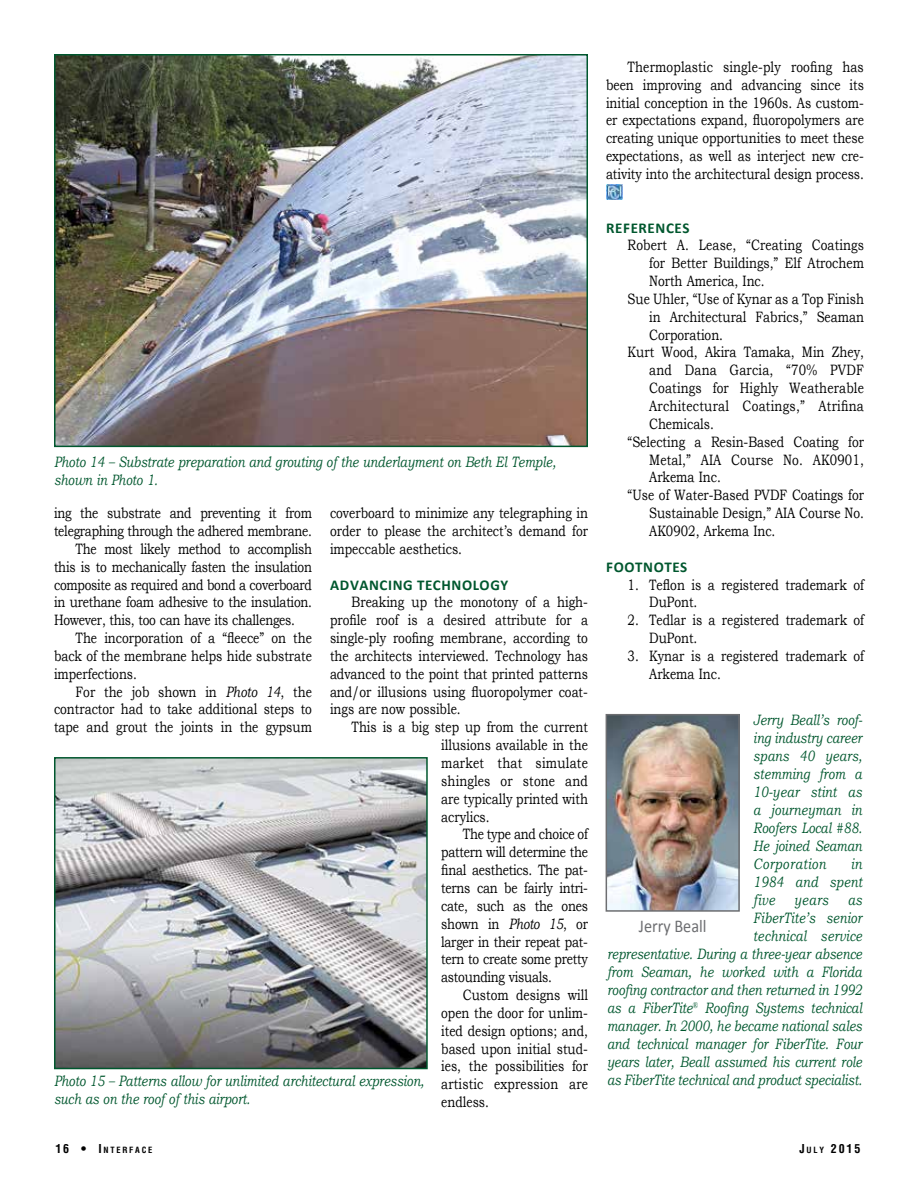
<style>
.page{position:relative;width:918px;height:1188px;background:#fff}
.page>*{position:absolute;margin:0;border:0;box-sizing:border-box;transform-origin:0 0}
.t1{font:18px "Calibri";color:#6d6e71;scale:.9 1}
.t2{font:15px/17.9px "Bookman Old Style";color:#000;text-align:justify;scale:.8 1}
.t3{font:italic 15px/18px "Bookman Old Style";color:#00572e;text-align:justify;scale:.8 1}
.t4{font:15px "Bookman Old Style";letter-spacing:-.02em;color:#000;scale:.8 1}
.t5{font:15px "Bookman Old Style";letter-spacing:.02em;color:#000;scale:.8 1}
.t6{font:700 15px "Calibri";letter-spacing:.04em;color:#00572e}
.t7{font:700 condensed 12px "Helvetica";color:#000}
.t8{font:700 condensed 8.4px "Helvetica";letter-spacing:.215em;color:#000}
.s1{font-style:italic}
.s2{font-size:12px}
.s3{font-size:8.4px}
</style>
<div class="page">
<img style="left:606px;top:184px;width:16px;height:15px">
<img style="left:609px;top:717px;width:128px;height:192px">
<div style="left:606px;top:714px;width:134px;height:198px;border:2px solid #6d6e71"></div>
<img style="left:57px;top:57px;width:528px;height:387px">
<div style="left:54px;top:54px;width:534px;height:393px;border:2px solid #00572e"></div>
<img style="left:57px;top:760px;width:368px;height:306px">
<div style="left:54px;top:757px;width:374px;height:312px;border:2px solid #00572e"></div>
<p class="t3" style="left:54px;top:453px;width:629px">Photo 14 – Substrate preparation and grouting of the underlayment on Beth El Temple, shown in Photo 1.</p>
<p class="t4" style="left:54px;top:504px;width:324px">ing the substrate and preventing it from</p>
<p class="t4" style="left:54px;top:522px;width:324px">telegraphing through the adhered membrane.</p>
<p class="t4" style="left:76px;top:540px;width:297px">The most likely method to accomplish</p>
<p class="t4" style="left:54px;top:558px;width:324px">this is to mechanically fasten the insulation</p>
<p class="t4" style="left:54px;top:576px;width:324px">composite as required and bond a coverboard</p>
<p class="t4" style="left:54px;top:594px;width:324px">in urethane foam adhesive to the insulation.</p>
<p class="t4" style="left:54px;top:612px;width:303px">However, this, too can have its challenges.</p>
<p class="t2" style="left:76px;top:629px;width:297px">The incorporation of a “fleece” on the</p>
<p class="t2" style="left:54px;top:647px;width:324px">back of the membrane helps hide substrate</p>
<p class="t2" style="left:54px;top:665px;width:105px">imperfections.</p>
<p class="t2" style="left:76px;top:683px;width:297px">For the job shown in <span class="s1">Photo 14</span>, the</p>
<p class="t2" style="left:54px;top:700px;width:324px">contractor had to take additional steps to</p>
<p class="t2" style="left:54px;top:718px;width:324px">tape and grout the joints in the gypsum</p>
<p class="t2" style="left:330px;top:504px;width:324px">coverboard to minimize any telegraphing in order to please the architect’s demand for impeccable aesthetics.</p>
<p class="t6" style="left:330px;top:575px;width:180px">ADVANCING TECHNOLOGY</p>
<p class="t2" style="left:330px;top:593px;width:324px;text-indent:22px">Breaking up the monotony of a high&shy;profile roof is a desired attribute for a single-ply roofing membrane, according to the architects interviewed. Technology has advanced to the point that printed patterns and/or illusions using fluoropolymer coat&shy;ings are now possible.</p>
<p class="t2" style="left:441px;top:718px;width:185px;text-indent:-90px">This is a big step up from the current illusions available in the market that simulate shingles or stone and are typically printed with acrylics.</p>
<p class="t2" style="left:441px;top:825px;width:185px;text-indent:22px">The type and choice of pattern will determine the final aesthetics. The pat&shy;terns can be fairly intri&shy;cate, such as the ones shown in <span class="s1">Photo 15</span>, or larger in their repeat pat&shy;tern to create some pretty astounding visuals.</p>
<p class="t2" style="left:441px;top:986px;width:185px;text-indent:22px">Custom designs will open the door for unlim&shy;ited design options; and, based upon initial stud&shy;ies, the possibilities for artistic expression are endless.</p>
<p class="t3" style="left:54px;top:1072px;width:464px">Photo 15 – Patterns allow for unlimited architectural expression, such as on the roof of this airport.</p>
<p class="t2" style="left:606px;top:58px;width:324px;text-indent:22px">Thermoplastic single-ply roofing has been improving and advancing since its initial conception in the 1960s. As custom&shy;er expectations expand, fluoropolymers are creating unique opportunities to meet these expectations, as well as interject new cre&shy;ativity into the architectural design process.</p>
<p class="t6" style="left:606px;top:218px;width:85px">REFERENCES</p>
<p class="t2" style="left:628px;top:236px;width:297px">Robert A. Lease, “Creating Coatings</p>
<p class="t2" style="left:649px;top:254px;width:270px">for Better Buildings,” Elf Atrochem</p>
<p class="t2" style="left:649px;top:272px;width:146px">North America, Inc.</p>
<p class="t2" style="left:628px;top:290px;width:297px">Sue Uhler, “Use of Kynar as a Top Finish</p>
<p class="t2" style="left:649px;top:308px;width:270px">in Architectural Fabrics,” Seaman</p>
<p class="t2" style="left:649px;top:326px;width:94px">Corporation.</p>
<p class="t2" style="left:628px;top:343px;width:297px">Kurt Wood, Akira Tamaka, Min Zhey,</p>
<p class="t5" style="left:649px;top:362px;width:270px">and Dana Garcia, “70% PVDF</p>
<p class="t2" style="left:649px;top:379px;width:270px">Coatings for Highly Weatherable</p>
<p class="t5" style="left:649px;top:397px;width:270px">Architectural Coatings,” Atrifina</p>
<p class="t2" style="left:649px;top:415px;width:83px">Chemicals.</p>
<p class="t2" style="left:628px;top:433px;width:297px">“Selecting a Resin-Based Coating for</p>
<p class="t2" style="left:649px;top:451px;width:270px">Metal,” AIA Course No. AK0901,</p>
<p class="t2" style="left:649px;top:468px;width:91px">Arkema Inc.</p>
<p class="t2" style="left:628px;top:486px;width:297px">“Use of Water-Based PVDF Coatings for</p>
<p class="t2" style="left:649px;top:504px;width:270px">Sustainable Design,” AIA Course No.</p>
<p class="t2" style="left:649px;top:522px;width:159px">AK0902, Arkema Inc.</p>
<p class="t6" style="left:606px;top:557px;width:83px">FOOTNOTES</p>
<p class="t2" style="left:649px;top:575px;width:270px;text-indent:-22px">1. Teflon is a registered trademark of<br>DuPont.</p>
<p class="t2" style="left:649px;top:611px;width:270px;text-indent:-22px">2. Tedlar is a registered trademark of<br>DuPont.</p>
<p class="t2" style="left:649px;top:647px;width:270px;text-indent:-22px">3. Kynar is a registered trademark of<br>Arkema Inc.</p>
<p class="t3" style="left:753px;top:711px;width:138px">Jerry Beall’s roof&shy;ing industry career spans 40 years, stemming from a 10-year stint as a journeyman in Roofers Local #88.<br>He joined Seaman Corporation</p>
<p class="t3" style="left:753px;top:855px;width:137px;text-indent:97px">in 1984 and spent five</p>
<p class="t3" style="left:607px;top:891px;width:320px;text-align:right">as<br>FiberTite’s senior<br>technical service<br>representative. During a three-year absence from Seaman, he worked with a Florida roofing contractor and then returned in 1992 as a FiberTite<sup>®</sup> Roofing Systems technical manager. In 2000, he became national sales and technical manager for FiberTite. Four years later, Beall assumed his current role as FiberTite technical and product specialist.</p>
<p class="t3" style="left:794px;top:891px;width:44px">years</p>
<p class="t1" style="left:639px;top:915px;width:77px">Jerry Beall</p>
<p class="t8" style="left:56px;top:1145px;width:98px"><span class="s2">16 • I</span>NTERFACE</p>
<p class="t7" style="left:799px;top:1141px;width:63px">J<span class="s3">ULY</span> 2015</p>
</div>
